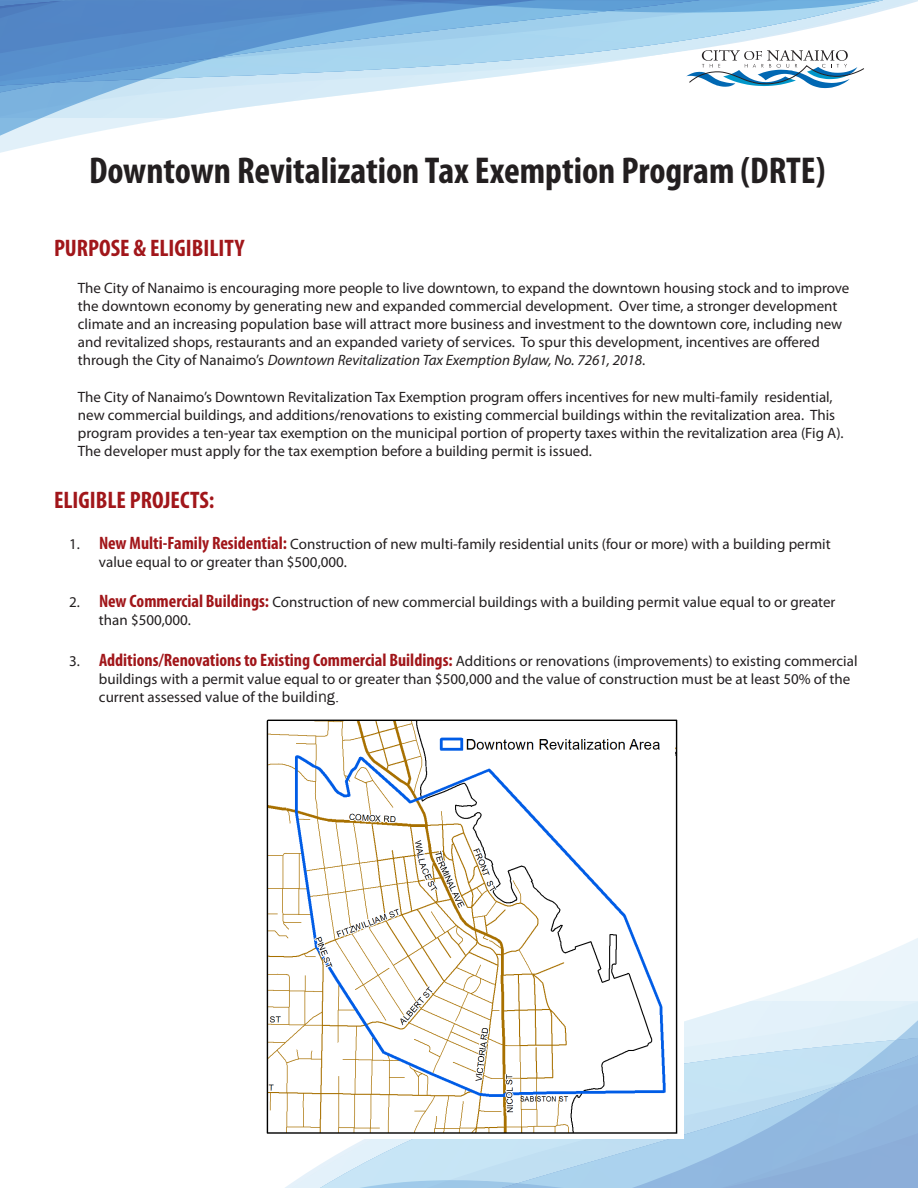
<style>
.page{position:relative;width:918px;height:1188px;background:#fff}
.page>*{position:absolute;margin:0;border:0;box-sizing:border-box;transform-origin:0 0}
.t1{font:700 condensed 37.5px "Myriad Pro";color:#231f20}
.t2{font:700 condensed 24px "Myriad Pro";color:#a1161a}
.t3{font:15px/18px "Myriad Pro";color:#231f20}
.s1{font-style:italic}
.s2{font-weight:700;font-stretch:condensed;font-size:18px;color:#a1161a}
.s3{font-family:"Franklin Gothic";font-size:16.5px}
.s4{font-family:"Times New Roman";font-size:16.5px}
</style>
<div class="page">
<svg style="left:749px;top:938px;width:169px;height:64px"></svg>
<svg style="left:285px;top:1002px;width:633px;height:186px;background:#cee6f5"></svg>
<svg style="left:632px;top:1020px;width:286px;height:168px;background:#adcde9"></svg>
<svg style="left:537px;top:0;width:381px;height:89px"></svg>
<svg style="left:1px;top:0;width:536px;height:137px"></svg>
<svg style="left:686px;top:50px;width:178px;height:38px"></svg>
<img style="left:266px;top:719px;width:417px;height:420px">
<p class="t1" style="left:89px;top:147px;width:738px">Downtown Revitalization Tax Exemption Program (DRTE)</p>
<p class="t2" style="left:54px;top:233px;width:192px">PURPOSE &amp; ELIGIBILITY</p>
<p class="t3" style="left:78px;top:279px;width:773px">The City of Nanaimo is encouraging more people to live downtown, to expand the downtown housing stock and to improve the downtown economy by generating new and expanded commercial development. Over time, a stronger development climate and an increasing population base will attract more business and investment to the downtown core, including new and revitalized shops, restaurants and an expanded variety of services. To spur this development, incentives are offered through the City of Nanaimo’s <span class="s1">Downtown Revitalization Tax Exemption Bylaw, No. 7261, 2018</span>.</p>
<p class="t3" style="left:78px;top:388px;width:767px">The City of Nanaimo’s Downtown Revitalization Tax Exemption program offers incentives for new multi-family residential, new commercial buildings, and additions/renovations to existing commercial buildings within the revitalization area. This program provides a ten-year tax exemption on the municipal portion of property taxes within the revitalization area (Fig A).<br>The developer must apply for the tax exemption before a building permit is issued.</p>
<p class="t2" style="left:54px;top:485px;width:162px">ELIGIBLE PROJECTS:</p>
<p class="t3" style="left:99px;top:535px;width:733px;text-indent:-30px">1. <span class="s2">New Multi-Family Residential:</span> Construction of new multi-family residential units (four or more) with a building permit value equal to or greater than $500,000.</p>
<p class="t3" style="left:99px;top:593px;width:738px;text-indent:-30px">2. <span class="s2">New Commercial Buildings:</span> Construction of new commercial buildings with a building permit value equal to or greater than $500,000.</p>
<p class="t3" style="left:99px;top:652px;width:760px;text-indent:-30px">3. <span class="s2">Additions/Renovations to Existing Commercial Buildings:</span> Additions or renovations (improvements) to existing commercial buildings with a permit value equal to or greater than $500,000 and the value of construction must be at least 50% of the current assessed value of the build<span class="s3">ing</span><span class="s4">.</span></p>
</div>
